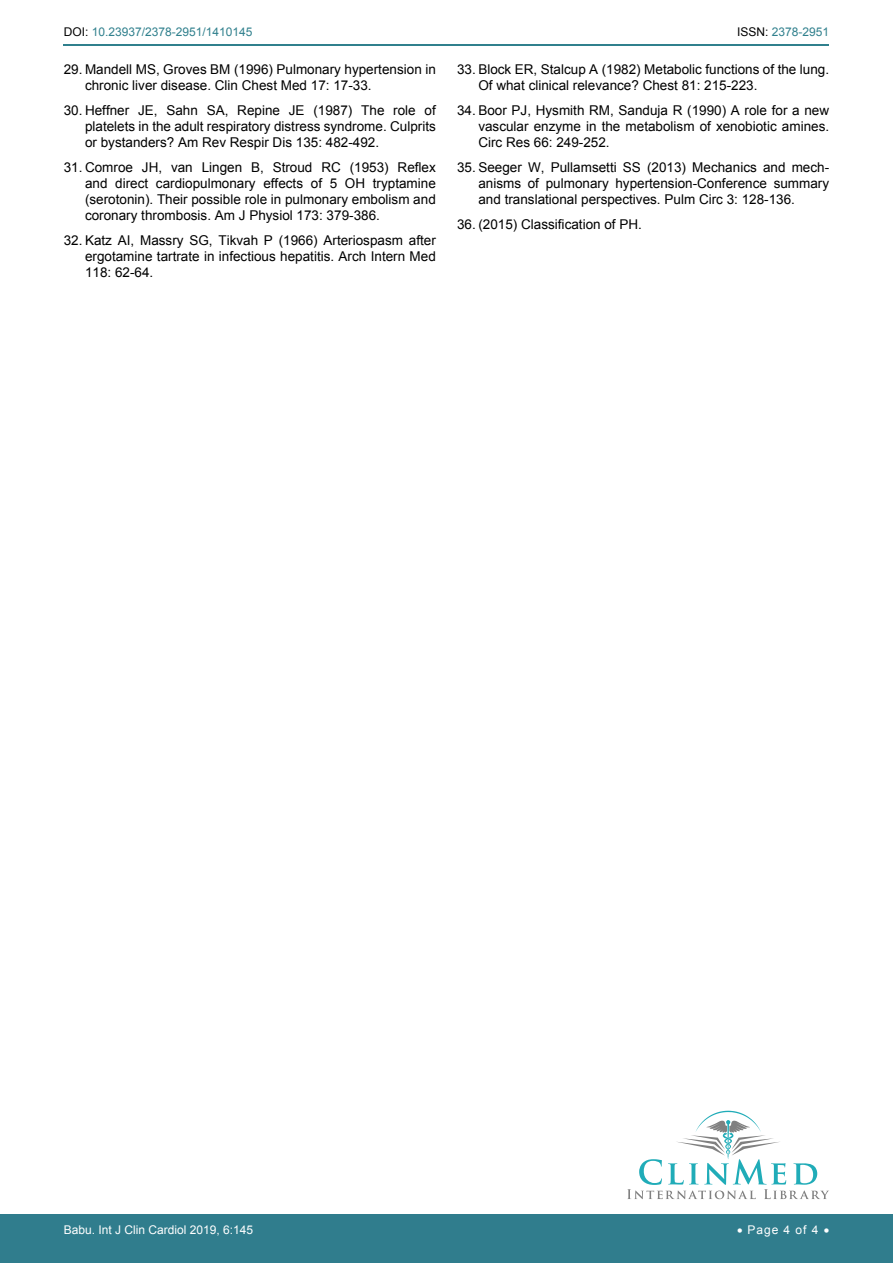
<style>
.page{position:relative;width:893px;height:1263px;background:#fff}
.page>*{position:absolute;margin:0;border:0;box-sizing:border-box;transform-origin:0 0}
.t1{font:13.5px/16.2px "Arial";color:#000;text-align:justify}
.t2{font:12px "Arial";color:#30808d}
.t3{font:12px "Arial";color:#fff}
.s1{color:#000}
</style>
<div class="page">
<hr style="left:64px;top:44px;width:765px;height:2px;background:#30808d">
<div style="left:0;top:1215px;width:893px;height:48px;background:#307d8d"></div>
<svg style="left:627px;top:1111px;width:202px;height:88px"></svg>
<p class="t2" style="left:64px;top:24px;width:190px"><span class="s1">DOI:</span> 10.23937/2378-2951/1410145</p>
<p class="t2" style="left:737px;top:24px;width:94px"><span class="s1">ISSN:</span> 2378-2951</p>
<p class="t1" style="left:85px;top:61px;width:352px;text-indent:-21px">29. Mandell MS, Groves BM (1996) Pulmonary hypertension in chronic liver disease. Clin Chest Med 17: 17-33.</p>
<p class="t1" style="left:85px;top:102px;width:352px;text-indent:-21px">30. Heffner JE, Sahn SA, Repine JE (1987) The role of platelets in the adult respiratory distress syndrome. Culprits or bystanders? Am Rev Respir Dis 135: 482-492.</p>
<p class="t1" style="left:85px;top:159px;width:352px;text-indent:-21px">31. Comroe JH, van Lingen B, Stroud RC (1953) Reflex and direct cardiopulmonary effects of 5 OH tryptamine (serotonin). Their possible role in pulmonary embolism and coronary thrombosis. Am J Physiol 173: 379-386.</p>
<p class="t1" style="left:85px;top:232px;width:352px;text-indent:-21px">32. Katz AI, Massry SG, Tikvah P (1966) Arteriospasm after ergotamine tartrate in infectious hepatitis. Arch Intern Med 118: 62-64.</p>
<p class="t1" style="left:478px;top:61px;width:352px;text-indent:-21px">33. Block ER, Stalcup A (1982) Metabolic functions of the lung.<br>Of what clinical relevance? Chest 81: 215-223.</p>
<p class="t1" style="left:478px;top:102px;width:352px;text-indent:-21px">34. Boor PJ, Hysmith RM, Sanduja R (1990) A role for a new vascular enzyme in the metabolism of xenobiotic amines.<br>Circ Res 66: 249-252.</p>
<p class="t1" style="left:478px;top:159px;width:352px;text-indent:-21px">35. Seeger W, Pullamsetti SS (2013) Mechanics and mech&shy;anisms of pulmonary hypertension-Conference summary and translational perspectives. Pulm Circ 3: 128-136.</p>
<p class="t1" style="left:457px;top:216px;width:186px">36. (2015) Classification of PH.</p>
<p class="t3" style="left:64px;top:1221px;width:191px">Babu. Int J Clin Cardiol 2019, 6:145</p>
<p class="t3" style="left:737px;top:1221px;width:94px">• Page 4 of 4 •</p>
</div>
